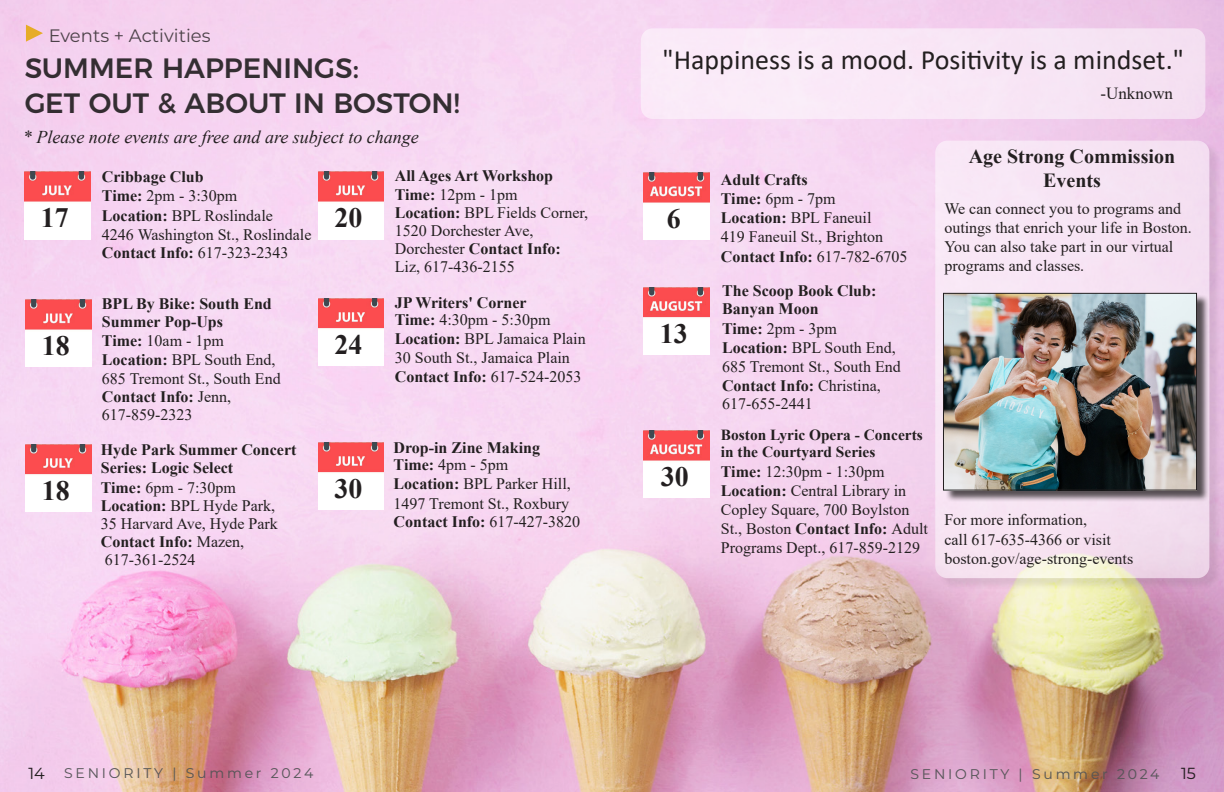
<style>
.page{position:relative;width:1224px;height:792px;background:#fff}
.page>*{position:absolute;margin:0;border:0;box-sizing:border-box;transform-origin:0 0}
.t1{font:28px "Calibri";color:#231f20}
.t2{font:500 28px/35px "Montserrat";color:#040503}
.t3{font:700 28px "Times New Roman";color:#231f20}
.t4{font:700 20px/24px "Times New Roman";color:#231f20;text-align:center}
.t5{font:italic 18px "Times New Roman";color:#231f20}
.t6{font:18px "Montserrat";color:#231f20}
.t7{font:17px "Times New Roman";color:#231f20}
.t8{font:16px/19.2px "Times New Roman";color:#231f20}
.t9{font:700 16px/18px "Times New Roman";color:#231f20}
.page_number{font:16px "Montserrat";color:#231f20}
.t10{font:700 15.4px "Times New Roman";color:#231f20}
.Header_Master_page{font:14px "Montserrat";letter-spacing:.2em;color:#57585a}
.s1{font-weight:700}
</style>
<div class="page">
<img style="left:0;top:0;width:1224px;height:792px">
<div style="left:641px;top:28px;width:564px;height:91px;background:#f9e8f6;border-radius:12px"></div>
<div style="left:937px;top:142px;width:285px;height:449px;background:#231f20;opacity:.2"></div>
<svg style="left:935px;top:141px;width:274px;height:437px;background:#f5e3f1"></svg>
<svg style="left:26px;top:25px;width:17px;height:17px"></svg>
<div style="left:945px;top:295px;width:264px;height:208px;background:#231f20;opacity:.75"></div>
<img style="left:945px;top:295px;width:250px;height:193px">
<div style="left:943px;top:293px;width:254px;height:197px;border:1px solid #231f20"></div>
<img style="left:25px;top:172px;width:65px;height:67px">
<img style="left:26px;top:300px;width:65px;height:67px">
<img style="left:26px;top:445px;width:65px;height:67px">
<img style="left:319px;top:172px;width:65px;height:67px">
<img style="left:319px;top:298px;width:65px;height:67px">
<img style="left:644px;top:173px;width:65px;height:67px">
<img style="left:644px;top:287px;width:65px;height:67px">
<img style="left:644px;top:431px;width:65px;height:67px">
<img style="left:319px;top:443px;width:65px;height:67px">
<p class="t6" style="left:49px;top:23px;width:163px">Events + Activities</p>
<h1 class="t2" style="left:24px;top:48px;width:437px">SUMMER HAPPENINGS:<br>GET OUT &amp; ABOUT IN BOSTON!</h1>
<p class="t5" style="left:23px;top:124px;width:397px">* Please note events are free and are subject to change</p>
<p class="t3" style="left:41px;top:198px;width:29px">17</p>
<p class="t9" style="left:102px;top:167px;width:103px">Cribbage Club</p>
<p class="t8" style="left:102px;top:186px;width:137px"><span class="s1">Time:</span> 2pm - 3:30pm</p>
<p class="t8" style="left:102px;top:205px;width:172px"><span class="s1">Location:</span> BPL Roslindale</p>
<p class="t8" style="left:102px;top:225px;width:211px;line-height:18px">4246 Washington St., Roslindale<br><span class="s1">Contact Info:</span> 617-323-2343</p>
<p class="t3" style="left:335px;top:198px;width:29px">20</p>
<p class="t9" style="left:395px;top:166px;width:160px">All Ages Art Workshop</p>
<p class="t8" style="left:395px;top:185px;width:124px"><span class="s1">Time:</span> 12pm - 1pm</p>
<p class="t8" style="left:395px;top:203px;width:195px"><span class="s1">Location:</span> BPL Fields Corner,</p>
<p class="t8" style="left:395px;top:221px;width:168px;line-height:18px">1520 Dorchester Ave,<br>Dorchester <span class="s1">Contact Info:</span></p>
<p class="t8" style="left:395px;top:257px;width:121px">Liz, 617-436-2155</p>
<p class="t3" style="left:42px;top:326px;width:29px">18</p>
<p class="t9" style="left:102px;top:294px;width:171px">BPL By Bike: South End<br>Summer Pop-Ups</p>
<p class="t8" style="left:102px;top:331px;width:123px"><span class="s1">Time:</span> 10am - 1pm</p>
<p class="t8" style="left:102px;top:350px;width:180px;line-height:18.6px"><span class="s1">Location:</span> BPL South End,<br>685 Tremont St., South End<br><span class="s1">Contact Info:</span> Jenn,</p>
<p class="t8" style="left:102px;top:405px;width:92px">617-859-2323</p>
<p class="t3" style="left:335px;top:324px;width:29px">24</p>
<p class="t9" style="left:395px;top:293px;width:133px">JP Writers' Corner</p>
<p class="t8" style="left:395px;top:309px;width:192px"><span class="s1">Time:</span> 4:30pm - 5:30pm<br><span class="s1">Location:</span> BPL Jamaica Plain</p>
<p class="t8" style="left:395px;top:347px;width:188px">30 South St., Jamaica Plain<br><span class="s1">Contact Info:</span> 617-524-2053</p>
<p class="t3" style="left:42px;top:471px;width:29px">18</p>
<p class="t9" style="left:101px;top:441px;width:197px">Hyde Park Summer Concert<br>Series: Logic Select</p>
<p class="t8" style="left:101px;top:477px;width:137px"><span class="s1">Time:</span> 6pm - 7:30pm</p>
<p class="t8" style="left:101px;top:495px;width:176px"><span class="s1">Location:</span> BPL Hyde Park,</p>
<p class="t8" style="left:101px;top:514px;width:178px;line-height:18px">35 Harvard Ave, Hyde Park<br><span class="s1">Contact Info:</span> Mazen,</p>
<p class="t8" style="left:105px;top:549px;width:92px">617-361-2524</p>
<p class="t3" style="left:335px;top:469px;width:29px">30</p>
<p class="t9" style="left:394px;top:438px;width:148px">Drop-in Zine Making</p>
<p class="t8" style="left:394px;top:455px;width:116px"><span class="s1">Time:</span> 4pm - 5pm</p>
<p class="t8" style="left:394px;top:474px;width:188px;line-height:18.6px"><span class="s1">Location:</span> BPL Parker Hill,<br>1497 Tremont St., Roxbury<br><span class="s1">Contact Info:</span> 617-427-3820</p>
<p class="t1" style="left:663px;top:40px;width:523px">"Happiness is a mood. Positivity is a mindset."</p>
<p class="t7" style="left:1100px;top:82px;width:74px">-Unknown</p>
<p class="t3" style="left:667px;top:199px;width:15px">6</p>
<p class="t3" style="left:660px;top:313px;width:29px">13</p>
<p class="t3" style="left:661px;top:457px;width:29px">30</p>
<p class="t9" style="left:721px;top:170px;width:88px">Adult Crafts</p>
<p class="t8" style="left:721px;top:189px;width:116px"><span class="s1">Time:</span> 6pm - 7pm</p>
<p class="t8" style="left:721px;top:208px;width:152px"><span class="s1">Location:</span> BPL Faneuil</p>
<p class="t8" style="left:721px;top:227px;width:188px">419 Faneuil St., Brighton<br><span class="s1">Contact Info:</span> 617-782-6705</p>
<p class="t9" style="left:722px;top:282px;width:156px">The Scoop Book Club:<br>Banyan Moon</p>
<p class="t8" style="left:722px;top:318px;width:116px"><span class="s1">Time:</span> 2pm - 3pm</p>
<p class="t8" style="left:722px;top:337px;width:180px"><span class="s1">Location:</span> BPL South End,<br>685 Tremont St., South End<br><span class="s1">Contact Info:</span> Christina,</p>
<p class="t8" style="left:722px;top:394px;width:92px">617-655-2441</p>
<p class="t10" style="left:721px;top:424px;width:203px">Boston Lyric Opera - Concerts</p>
<p class="t10" style="left:721px;top:441px;width:156px">in the Courtyard Series</p>
<p class="t8" style="left:721px;top:461px;width:165px"><span class="s1">Time:</span> 12:30pm - 1:30pm</p>
<p class="t8" style="left:721px;top:480px;width:209px"><span class="s1">Location:</span> Central Library in<br>Copley Square, 700 Boylston<br>St., Boston <span class="s1">Contact Info:</span> Adult<br>Programs Dept., 617-859-2129</p>
<p class="t4" style="left:969px;top:143px;width:208px">Age Strong Commission<br>Events</p>
<p class="t8" style="left:944px;top:198px;width:249px">We can connect you to programs and outings that enrich your life in Boston.<br>You can also take part in our virtual programs and classes.</p>
<p class="t8" style="left:944px;top:510px;width:144px">For more information,</p>
<p class="t8" style="left:944px;top:529px;width:168px">call 617-635-4366 or visit</p>
<p class="t8" style="left:944px;top:548px;width:190px">boston.gov/age-strong-events</p>
<p class="page_number" style="left:28px;top:762px;width:18px">14</p>
<p class="Header_Master_page" style="left:64px;top:763px;width:251px">SENIORITY | Summer 2024</p>
<p class="Header_Master_page" style="left:910px;top:765px;width:251px">SENIORITY | Summer 2024</p>
<p class="page_number" style="left:1181px;top:762px;width:16px">15</p>
</div>
